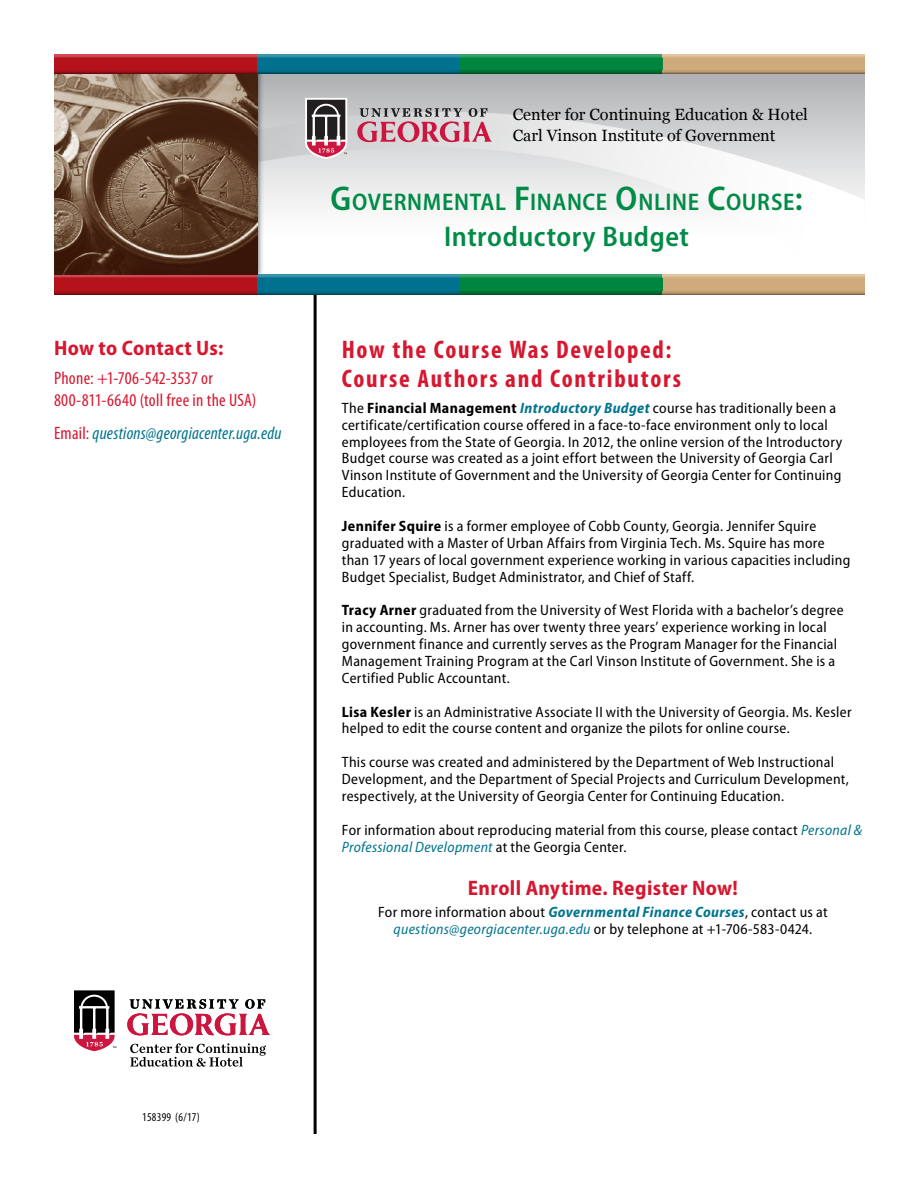
<style>
.page{position:relative;width:918px;height:1188px;background:#fff}
.page>*{position:absolute;margin:0;border:0;box-sizing:border-box;transform-origin:0 0}
.t1{font:600 semi-condensed 28.5px "Myriad Pro";letter-spacing:.02em;color:#008b47}
.t2{font:700 condensed 25.5px/28.5px "Myriad Pro";letter-spacing:.07em;color:#d7172f}
.t3{font:600 semi-condensed 24.15px "Myriad Pro";letter-spacing:.025em;color:#008b47}
.t4{font:700 semi-condensed 21px "Myriad Pro";letter-spacing:.02em;color:#d7172f}
.t5{font:condensed 18px/22.5px "Myriad Pro";letter-spacing:.015em;color:#d7172f}
.t6{font:italic condensed 18px "Myriad Pro";letter-spacing:.015em;color:#00748e}
.t7{font:16.35px/20.7px "Georgia";color:#000}
.t8{font:semi-condensed 15px/16.8px "Myriad Pro";letter-spacing:.02em;color:#000}
.t9{font:condensed 12px "Myriad Pro";letter-spacing:.02em;color:#000}
.s1{font-style:normal;color:#d7172f}
.s2{font-size:34.5px}
.s3{font-weight:700}
.s4{font-weight:700;font-style:italic;color:#00748e}
.s5{font-style:italic;color:#00748e}
</style>
<div class="page">
<hr style="left:314px;top:191px;width:3px;height:943px;background:#000">
<svg style="left:74px;top:990px;width:43px;height:62px"></svg>
<svg style="left:127px;top:999px;width:143px;height:36px"></svg>
<svg style="left:130px;top:1043px;width:136px;height:24px"></svg>
<svg style="left:318px;top:74px;width:547px;height:134px"></svg>
<img style="left:256px;top:74px;width:62px;height:200px">
<svg style="left:357px;top:108px;width:135px;height:34px;background:#c497a2"></svg>
<svg style="left:305px;top:98px;width:42px;height:61px"></svg>
<div style="left:661px;top:274px;width:204px;height:20px;background:#cfaa7a"></div>
<div style="left:55px;top:274px;width:203px;height:20px;background:#b5121b"></div>
<div style="left:257px;top:274px;width:203px;height:20px;background:#00728f"></div>
<div style="left:459px;top:274px;width:203px;height:20px;background:#00853f"></div>
<div style="left:661px;top:54px;width:204px;height:20px;background:#cfaa7a"></div>
<div style="left:55px;top:54px;width:203px;height:20px;background:#b5121b"></div>
<div style="left:257px;top:54px;width:203px;height:20px;background:#00728f"></div>
<div style="left:459px;top:54px;width:203px;height:20px;background:#00853f"></div>
<hr style="left:55px;top:73px;width:202px;height:1px;background:#6d0810">
<hr style="left:55px;top:72px;width:202px;height:1px;background:#8a0c14">
<hr style="left:55px;top:71px;width:202px;height:1px;background:#a61018">
<hr style="left:55px;top:56px;width:202px;height:1px;background:#ba242c">
<hr style="left:55px;top:55px;width:202px;height:1px;background:#c7454d">
<hr style="left:55px;top:54px;width:202px;height:1px;background:#d34a52">
<hr style="left:257px;top:73px;width:202px;height:1px;background:#004555">
<hr style="left:257px;top:72px;width:202px;height:1px;background:#00556d">
<hr style="left:257px;top:71px;width:202px;height:1px;background:#006986">
<hr style="left:257px;top:56px;width:202px;height:1px;background:#147d9a">
<hr style="left:257px;top:55px;width:202px;height:1px;background:#308ea6">
<hr style="left:257px;top:54px;width:202px;height:1px;background:#3c96aa">
<hr style="left:459px;top:73px;width:203px;height:1px;background:#005124">
<hr style="left:459px;top:72px;width:203px;height:1px;background:#00602c">
<hr style="left:459px;top:71px;width:203px;height:1px;background:#006f32">
<hr style="left:459px;top:56px;width:203px;height:1px;background:#149250">
<hr style="left:459px;top:55px;width:203px;height:1px;background:#2f9d64">
<hr style="left:459px;top:54px;width:203px;height:1px;background:#3ca26d">
<hr style="left:663px;top:73px;width:202px;height:1px;background:#7d6549">
<hr style="left:663px;top:72px;width:202px;height:1px;background:#9e825d">
<hr style="left:663px;top:71px;width:202px;height:1px;background:#be9e71">
<hr style="left:663px;top:56px;width:202px;height:1px;background:#d3b286">
<hr style="left:663px;top:55px;width:202px;height:1px;background:#dbbc98">
<hr style="left:663px;top:54px;width:202px;height:1px;background:#e5c59f">
<hr style="left:55px;top:293px;width:202px;height:1px;background:#6d0810">
<hr style="left:55px;top:292px;width:202px;height:1px;background:#8a0c14">
<hr style="left:55px;top:291px;width:202px;height:1px;background:#a61018">
<hr style="left:55px;top:277px;width:202px;height:1px;background:#ba242c">
<hr style="left:55px;top:276px;width:202px;height:1px;background:#c7454d">
<hr style="left:55px;top:274px;width:202px;height:2px;background:#d34a52">
<hr style="left:257px;top:293px;width:202px;height:1px;background:#004555">
<hr style="left:257px;top:292px;width:202px;height:1px;background:#00556d">
<hr style="left:257px;top:291px;width:202px;height:1px;background:#006986">
<hr style="left:257px;top:277px;width:202px;height:1px;background:#147d9a">
<hr style="left:257px;top:276px;width:202px;height:1px;background:#308ea6">
<hr style="left:257px;top:274px;width:202px;height:2px;background:#3c96aa">
<hr style="left:459px;top:293px;width:203px;height:1px;background:#005124">
<hr style="left:459px;top:292px;width:203px;height:1px;background:#00602c">
<hr style="left:459px;top:291px;width:203px;height:1px;background:#006f32">
<hr style="left:459px;top:277px;width:203px;height:1px;background:#149250">
<hr style="left:459px;top:276px;width:203px;height:1px;background:#2f9d64">
<hr style="left:459px;top:274px;width:203px;height:2px;background:#3ca26d">
<hr style="left:663px;top:293px;width:202px;height:1px;background:#7d6549">
<hr style="left:663px;top:292px;width:202px;height:1px;background:#9e825d">
<hr style="left:663px;top:291px;width:202px;height:1px;background:#be9e71">
<hr style="left:663px;top:277px;width:202px;height:1px;background:#d3b286">
<hr style="left:663px;top:276px;width:202px;height:1px;background:#dbbc98">
<hr style="left:663px;top:274px;width:202px;height:2px;background:#e5c59f">
<img style="left:55px;top:75px;width:202px;height:199px">
<h3 class="t4" style="left:54px;top:336px;width:171px">How to Contact Us:</h3>
<p class="t5" style="left:54px;top:367px;width:204px">Phone: +1-706-542-3537 or<br>800-811-6640 (toll free in the USA)</p>
<p class="t6" style="left:54px;top:424px;width:229px"><span class="s1">Email:</span> questions@georgiacenter.uga.edu</p>
<p class="t7" style="left:513px;top:104px;width:297px">Center for Continuing Education &amp; Hotel<br>Carl Vinson Institute of Government</p>
<h3 class="t3" style="left:330px;top:189px;width:474px"><span class="s2">G</span>OVERNMENTAL <span class="s2">F</span>INANCE <span class="s2">O</span>NLINE <span class="s2">C</span>OURSE<span class="s2">:</span></h3>
<h1 class="t1" style="left:444px;top:221px;width:246px">Introductory Budget</h1>
<h2 class="t2" style="left:342px;top:336px;width:341px">How the Course Was Developed:<br>Course Authors and Contributors</h2>
<p class="t8" style="left:342px;top:400px;width:502px">The <span class="s3">Financial Management</span> <span class="s4">Introductory Budget</span> course has traditionally been a certificate/certification course offered in a face-to-face environment only to local employees from the State of Georgia. In 2012, the online version of the Introductory Budget course was created as a joint effort between the University of Georgia Carl Vinson Institute of Government and the University of Georgia Center for Continuing Education.</p>
<p class="t8" style="left:342px;top:518px;width:510px"><span class="s3">Jennifer Squire</span> is a former employee of Cobb County, Georgia. Jennifer Squire graduated with a Master of Urban Affairs from Virginia Tech. Ms. Squire has more than 17 years of local government experience working in various capacities including Budget Specialist, Budget Administrator, and Chief of Staff.</p>
<p class="t8" style="left:342px;top:602px;width:503px"><span class="s3">Tracy Arner</span> graduated from the University of West Florida with a bachelor’s degree in accounting. Ms. Arner has over twenty three years’ experience working in local government finance and currently serves as the Program Manager for the Financial Management Training Program at the Carl Vinson Institute of Government. She is a Certified Public Accountant.</p>
<p class="t8" style="left:342px;top:704px;width:511px"><span class="s3">Lisa Kesler</span> is an Administrative Associate II with the University of Georgia. Ms. Kesler helped to edit the course content and organize the pilots for online course.</p>
<p class="t8" style="left:342px;top:754px;width:509px">This course was created and administered by the Department of Web Instructional<br>Development, and the Department of Special Projects and Curriculum Development, respectively, at the University of Georgia Center for Continuing Education.</p>
<p class="t8" style="left:342px;top:822px;width:522px">For information about reproducing material from this course, please contact <span class="s5">Personal &amp;<br>Professional Development</span> at the Georgia Center.</p>
<h3 class="t4" style="left:468px;top:877px;width:272px">Enroll Anytime. Register Now!</h3>
<p class="t8" style="left:378px;top:904px;width:451px;text-align:center">For more information about <span class="s4">Governmental Finance Courses</span>, contact us at <span class="s5">questions@georgiacenter.uga.edu</span> or by telephone at +1-706-583-0424.</p>
<p class="t9" style="left:142px;top:1110px;width:59px">158399 (6/17)</p>
</div>
